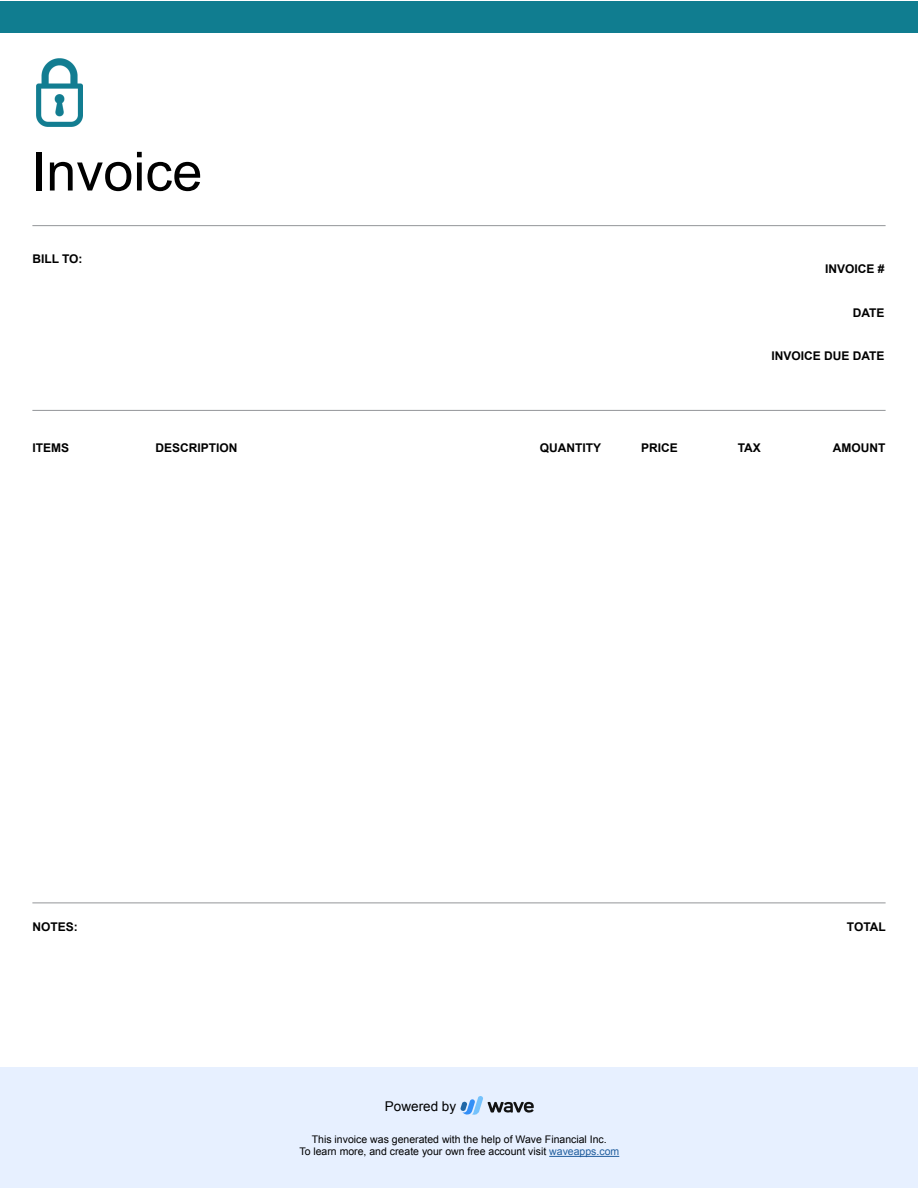
<style>
.page{position:relative;width:918px;height:1188px;background:#fff}
.page>*{position:absolute;margin:0;border:0;box-sizing:border-box;transform-origin:0 0}
.t1{font:54px "Arial";color:#000}
.t2{font:13.5px "Arial";color:#000}
.t3{font:700 12px "Arial";color:#000}
.t4{font:10.5px/12.6px "Arial";color:#000;text-align:center}
.s1{color:#215e9e}
</style>
<div class="page">
<div style="left:0;top:1067px;width:918px;height:121px;background:#e7f0ff"></div>
<div style="left:1px;top:1px;width:917px;height:31px;background:#107d90"></div>
<hr style="left:32px;top:410px;width:854px;height:1px;background:#939598">
<hr style="left:32px;top:903px;width:854px;height:1px;background:#939598">
<hr style="left:32px;top:225px;width:854px;height:1px;background:#939598">
<hr style="left:549px;top:1156px;width:70px;height:1px;background:#215e9e">
<svg style="left:460px;top:1096px;width:74px;height:19px"></svg>
<img style="left:36px;top:59px;width:47px;height:68px">
<h1 class="t1" style="left:31px;top:136px;width:173px">Invoice</h1>
<p class="t3" style="left:32px;top:251px;width:52px">BILL TO:</p>
<p class="t3" style="left:825px;top:261px;width:61px">INVOICE #</p>
<p class="t3" style="left:853px;top:304px;width:33px">DATE</p>
<p class="t3" style="left:771px;top:348px;width:115px">INVOICE DUE DATE</p>
<p class="t3" style="left:32px;top:440px;width:38px">ITEMS</p>
<p class="t3" style="left:156px;top:440px;width:84px">DESCRIPTION</p>
<p class="t3" style="left:540px;top:440px;width:63px">QUANTITY</p>
<p class="t3" style="left:641px;top:440px;width:38px">PRICE</p>
<p class="t3" style="left:738px;top:440px;width:25px">TAX</p>
<p class="t3" style="left:833px;top:440px;width:54px">AMOUNT</p>
<p class="t3" style="left:32px;top:919px;width:47px">NOTES:</p>
<p class="t3" style="left:847px;top:919px;width:40px">TOTAL</p>
<p class="t2" style="left:385px;top:1098px;width:73px">Powered by</p>
<p class="t4" style="left:299px;top:1133px;width:321px">This invoice was generated with the help of Wave Financial Inc.<br>To learn more, and create your own free account visit <span class="s1">waveapps.com</span></p>
</div>
